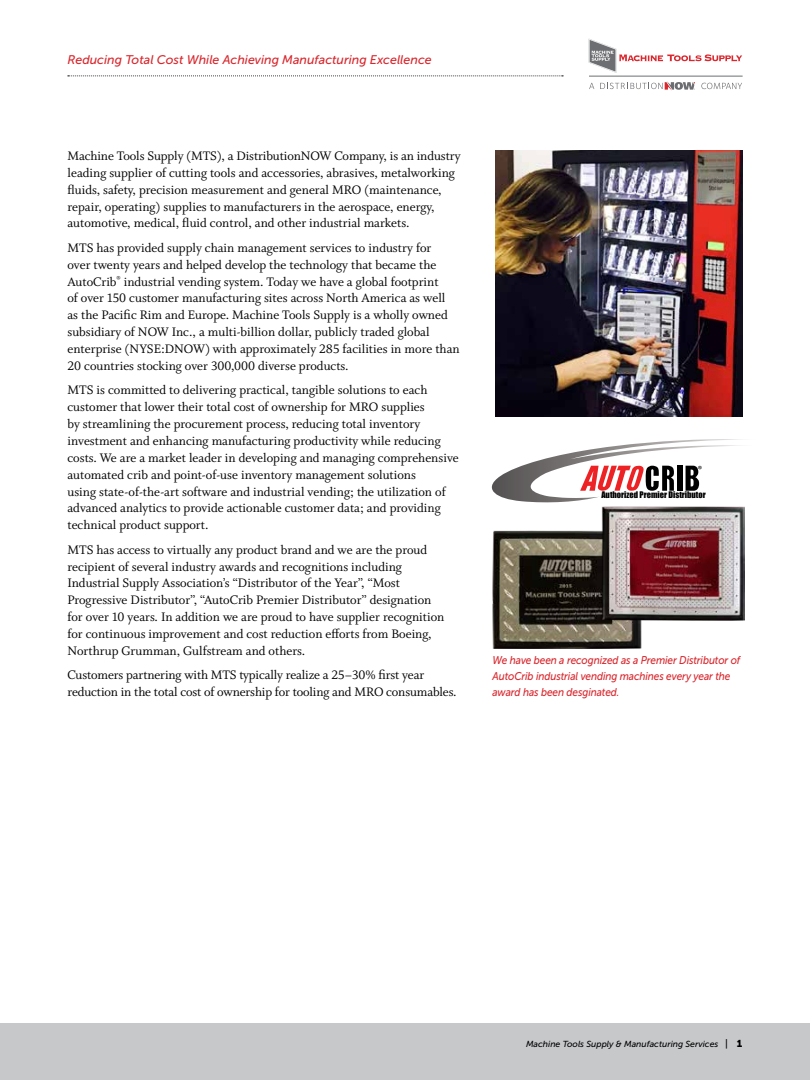
<style>
.page{position:relative;width:810px;height:1080px;background:#fff}
.page>*{position:absolute;margin:0;border:0;box-sizing:border-box;transform-origin:0 0}
.t1{font:13.75px/16.9px "Whitman Roman LF";color:#000}
.t2{font:italic 12.5px "Museo Sans 500";color:#d9272d}
.t3{font:italic 11.25px/16.2px "Museo Sans 500";letter-spacing:-.01em;color:#d9272d;scale:.9 1}
.t4{font:10.5px "Myriad Pro";color:#010101}
.t5{font:italic 8.75px "Museo Sans 500";color:#000}
.t6{font:8.38px "Impact";color:#000}
.s1{font-style:normal;font-size:10px}
.s2{font-family:"Museo Sans 900";font-style:normal;font-size:10px}
</style>
<div class="page">
<img style="left:495px;top:150px;width:247px;height:267px">
<svg style="left:492px;top:439px;width:247px;height:64px"></svg>
<img style="left:492px;top:530px;width:150px;height:119px">
<img style="left:602px;top:506px;width:143px;height:115px">
<div style="left:0;top:1024px;width:810px;height:56px;background:#c7c8ca"></div>
<svg style="left:68px;top:76px;width:495px;height:1px"></svg>
<svg style="left:589px;top:39px;width:153px;height:34px"></svg>
<svg style="left:600px;top:81px;width:95px;height:10px"></svg>
<hr style="left:589px;top:76px;width:153px;height:1px;background:#6d6e71">
<svg style="left:589px;top:83px;width:5px;height:6px"></svg>
<svg style="left:701px;top:83px;width:41px;height:6px"></svg>
<p class="t2" style="left:68px;top:53px;width:366px">Reducing Total Cost While Achieving Manufacturing Excellence</p>
<p class="t1" style="left:68px;top:148px;width:395px">Machine Tools Supply (MTS), a DistributionNOW Company, is an industry leading supplier of cutting tools and accessories, abrasives, metalworking fluids, safety, precision measurement and general MRO (maintenance, repair, operating) supplies to manufacturers in the aerospace, energy, automotive, medical, fluid control, and other industrial markets.</p>
<p class="t1" style="left:68px;top:239px;width:394px">MTS has provided supply chain management services to industry for<br>over twenty years and helped develop the technology that became the AutoCrib<sup>®</sup> industrial vending system. Today we have a global footprint<br>of over 150 customer manufacturing sites across North America as well<br>as the Pacific Rim and Europe. Machine Tools Supply is a wholly owned subsidiary of NOW Inc., a multi-billion dollar, publicly traded global enterprise (NYSE:DNOW) with approximately 285 facilities in more than 20 countries stocking over 300,000 diverse products.</p>
<p class="t1" style="left:68px;top:382px;width:393px">MTS is committed to delivering practical, tangible solutions to each customer that lower their total cost of ownership for MRO supplies<br>by streamlining the procurement process, reducing total inventory investment and enhancing manufacturing productivity while reducing costs. We are a market leader in developing and managing comprehensive automated crib and point-of-use inventory management solutions<br>using state-of-the-art software and industrial vending; the utilization of advanced analytics to provide actionable customer data; and providing technical product support.</p>
<p class="t1" style="left:68px;top:541px;width:378px">MTS has access to virtually any product brand and we are the proud recipient of several industry awards and recognitions including Industrial Supply Association’s “Distributor of the Year”, “Most Progressive Distributor”, “AutoCrib Premier Distributor” designation for over 10 years. In addition we are proud to have supplier recognition for continuous improvement and cost reduction efforts from Boeing, Northrup Grumman, Gulfstream and others.</p>
<p class="t1" style="left:68px;top:667px;width:391px">Customers partnering with MTS typically realize a 25–30% first year reduction in the total cost of ownership for tooling and MRO consumables.</p>
<p class="t4" style="left:698px;top:463px;width:6px">®</p>
<p class="t6" style="left:601px;top:488px;width:106px">Authorized Premier Distributor</p>
<p class="t3" style="left:492px;top:652px;width:277px">We have been a recognized as a Premier Distributor of<br>AutoCrib industrial vending machines every year the award has been desginated.</p>
<p class="t5" style="left:526px;top:1039px;width:218px">Machine Tools Supply &amp; Manufacturing Services <span class="s1">|</span> <span class="s2">1</span></p>
</div>
